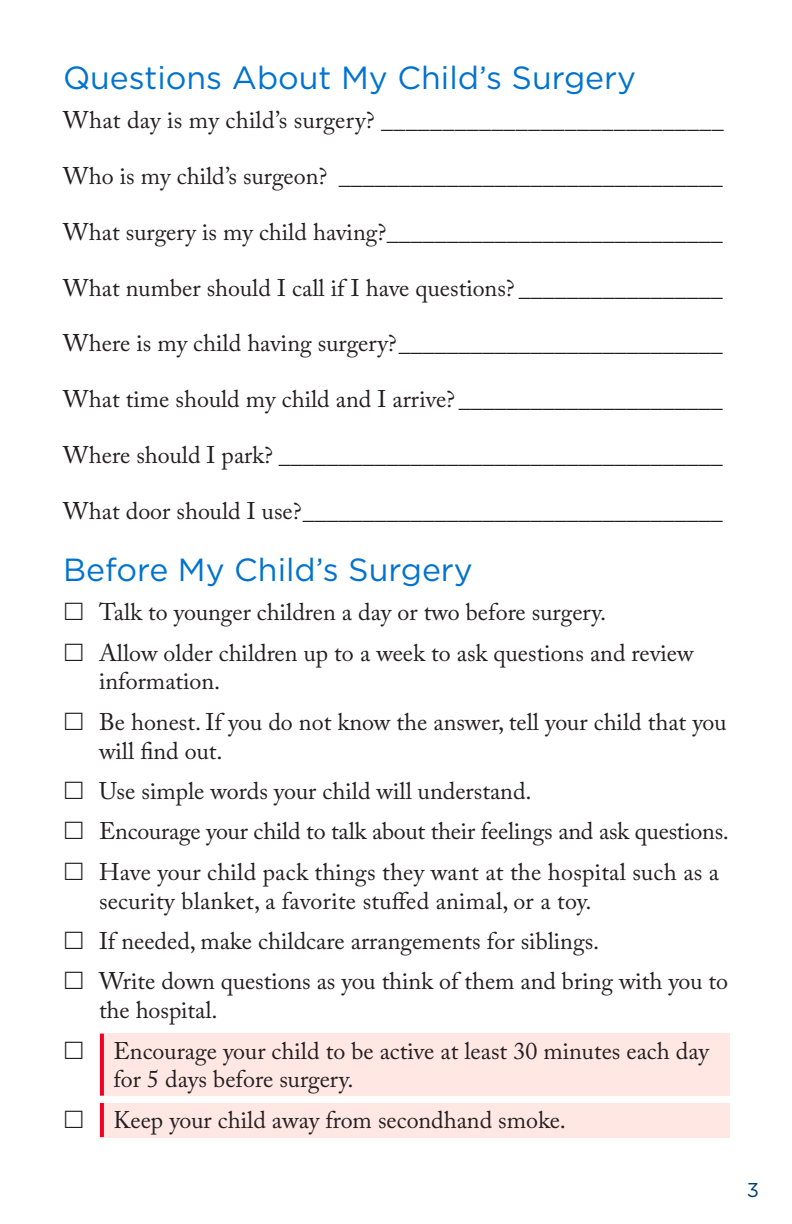
<style>
.page{position:relative;width:792px;height:1224px;background:#fff}
.page>*{position:absolute;margin:0;border:0;box-sizing:border-box;transform-origin:0 0}
.Header_2__Navy{font:32px "Gotham";color:#0073ce}
.Body_Copy{font:24px/28.8px "Adobe Caslon Pro";color:#231f20}
.t1{font:20px "Gotham";color:#003d71}
</style>
<div class="page">
<div style="left:100px;top:1034px;width:629px;height:62px;background:#ffe7e3"></div>
<div style="left:100px;top:1103px;width:629px;height:34px;background:#ffe7e3"></div>
<svg style="left:100px;top:1103px;width:4px;height:34px"></svg>
<svg style="left:100px;top:1034px;width:4px;height:62px"></svg>
<p class="Header_2__Navy" style="left:63px;top:57px;width:575px">Questions About My Child’s Surgery</p>
<p class="Body_Copy" style="left:63px;top:106px;width:662px">What day is my child’s surgery? ____________________________</p>
<p class="Body_Copy" style="left:63px;top:161px;width:661px">Who is my child’s surgeon? ________________________________</p>
<p class="Body_Copy" style="left:63px;top:217px;width:661px">What surgery is my child having?____________________________</p>
<p class="Body_Copy" style="left:63px;top:273px;width:661px">What number should I call if I have questions? _________________</p>
<p class="Body_Copy" style="left:63px;top:329px;width:661px">Where is my child having surgery?___________________________</p>
<p class="Body_Copy" style="left:63px;top:385px;width:661px">What time should my child and I arrive? ______________________</p>
<p class="Body_Copy" style="left:63px;top:440px;width:661px">Where should I park? _____________________________________</p>
<p class="Body_Copy" style="left:63px;top:496px;width:661px">What door should I use?___________________________________</p>
<p class="Header_2__Navy" style="left:63px;top:549px;width:411px">Before My Child’s Surgery</p>
<p class="Body_Copy" style="left:99px;top:598px;width:509px">Talk to younger children a day or two before surgery.</p>
<p class="Body_Copy" style="left:99px;top:638px;width:596px">Allow older children up to a week to ask questions and review information.</p>
<p class="Body_Copy" style="left:99px;top:707px;width:629px">Be honest. If you do not know the answer, tell your child that you will find out.</p>
<p class="Body_Copy" style="left:99px;top:776px;width:434px">Use simple words your child will understand.</p>
<p class="Body_Copy" style="left:99px;top:817px;width:632px">Encourage your child to talk about their feelings and ask questions.</p>
<p class="Body_Copy" style="left:99px;top:857px;width:622px">Have your child pack things they want at the hospital such as a security blanket, a favorite stuffed animal, or a toy.</p>
<p class="Body_Copy" style="left:99px;top:926px;width:502px">If needed, make childcare arrangements for siblings.</p>
<p class="Body_Copy" style="left:99px;top:967px;width:631px">Write down questions as you think of them and bring with you to the hospital.</p>
<p class="Body_Copy" style="left:113px;top:1036px;width:597px">Encourage your child to be active at least 30 minutes each day for 5 days before surgery.</p>
<p class="Body_Copy" style="left:113px;top:1105px;width:454px">Keep your child away from secondhand smoke.</p>
<p class="t1" style="left:747px;top:1177px;width:14px">3</p>
</div>
